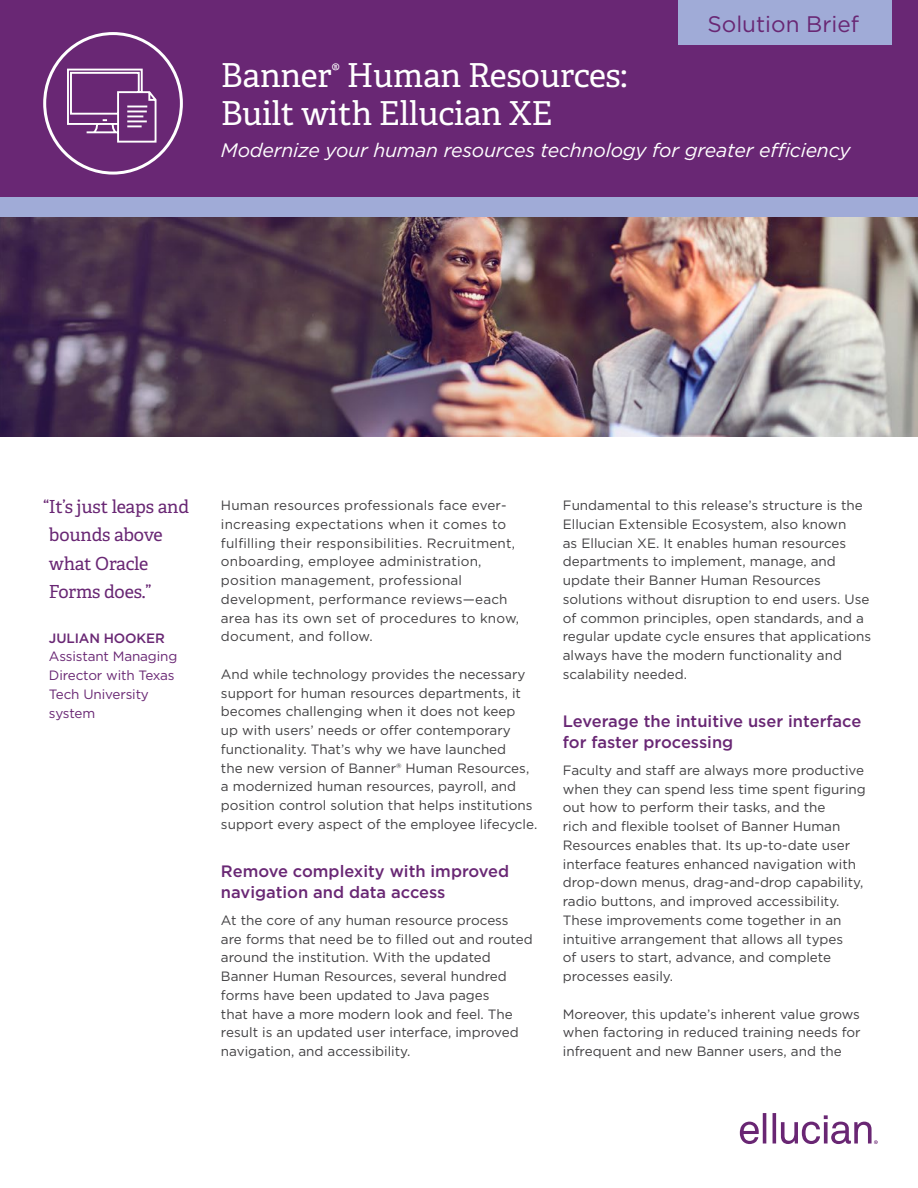
<style>
.page{position:relative;width:918px;height:1188px;background:#fff}
.page>*{position:absolute;margin:0;border:0;box-sizing:border-box;transform-origin:0 0}
.t1{font:33px/37.5px "Adelle PE";letter-spacing:-.01em;color:#fff}
.t2{font:22.5px "Gotham";color:#692774}
.t3{font:italic 19.5px "Gotham";letter-spacing:-.01em;color:#fff}
.t4{font:18px/28.5px "Adelle PE";letter-spacing:-.01em;color:#692774}
.t5{font:500 16.5px/20.2px "Gotham";color:#692774}
.t6{font:13.5px/18.8px "Gotham";color:#414042}
.t7{font:13.5px/18.8px "Gotham";letter-spacing:-.01em;color:#692774}
.t8{font:500 13.5px "Gotham";letter-spacing:-.01em;color:#692774}
</style>
<div class="page">
<img style="left:0;top:216px;width:918px;height:220px">
<div style="left:0;top:0;width:918px;height:198px;background:#692774"></div>
<div style="left:0;top:197px;width:918px;height:19px;background:#a0abd7"></div>
<div style="left:43px;top:32px;width:140px;height:143px;border:3px solid #fff;border-radius:50%"></div>
<div style="left:678px;top:0;width:214px;height:44px;background:#a0abd7"></div>
<svg style="left:67px;top:68px;width:90px;height:75px"></svg>
<svg style="left:740px;top:1113px;width:138px;height:31px"></svg>
<h2 class="t2" style="left:707px;top:10px;width:153px">Solution Brief</h2>
<h1 class="t1" style="left:221px;top:55px;width:408px">Banner<sup>®</sup> Human Resources:<br>Built with Ellucian XE</h1>
<h3 class="t3" style="left:221px;top:137px;width:631px">Modernize your human resources technology for greater efficiency</h3>
<h3 class="t4" style="left:49px;top:492px;width:142px;text-indent:-6px">“It’s just leaps and bounds above what Oracle<br>Forms does.”</h3>
<p class="t8" style="left:49px;top:629px;width:117px">JULIAN HOOKER</p>
<p class="t7" style="left:49px;top:647px;width:130px">Assistant Managing<br>Director with Texas<br>Tech University system</p>
<p class="t6" style="left:221px;top:496px;width:300px">Human resources professionals face ever&shy;increasing expectations when it comes to fulfilling their responsibilities. Recruitment, onboarding, employee administration, position management, professional development, performance reviews—each area has its own set of procedures to know, document, and follow.</p>
<p class="t6" style="left:221px;top:665px;width:318px">And while technology provides the necessary support for human resources departments, it becomes challenging when it does not keep<br>up with users’ needs or offer contemporary functionality. That’s why we have launched<br>the new version of Banner® Human Resources, a modernized human resources, payroll, and position control solution that helps institutions support every aspect of the employee lifecycle.</p>
<p class="t5" style="left:221px;top:861px;width:290px">Remove complexity with improved navigation and data access</p>
<p class="t6" style="left:221px;top:910px;width:313px">At the core of any human resource process are forms that need be to filled out and routed around the institution. With the updated Banner Human Resources, several hundred forms have been updated to Java pages<br>that have a more modern look and feel. The result is an updated user interface, improved navigation, and accessibility.</p>
<p class="t6" style="left:563px;top:496px;width:310px">Fundamental to this release’s structure is the Ellucian Extensible Ecosystem, also known<br>as Ellucian XE. It enables human resources departments to implement, manage, and update their Banner Human Resources solutions without disruption to end users. Use of common principles, open standards, and a regular update cycle ensures that applications always have the modern functionality and scalability needed.</p>
<p class="t5" style="left:563px;top:711px;width:300px">Leverage the intuitive user interface for faster processing</p>
<p class="t6" style="left:563px;top:760px;width:305px">Faculty and staff are always more productive when they can spend less time spent figuring out how to perform their tasks, and the<br>rich and flexible toolset of Banner Human Resources enables that. Its up-to-date user interface features enhanced navigation with drop-down menus, drag-and-drop capability, radio buttons, and improved accessibility.<br>These improvements come together in an intuitive arrangement that allows all types<br>of users to start, advance, and complete processes easily.</p>
<p class="t6" style="left:563px;top:1004px;width:299px;text-align:justify">Moreover, this update’s inherent value grows when factoring in reduced training needs for infrequent and new Banner users, and the</p>
</div>
